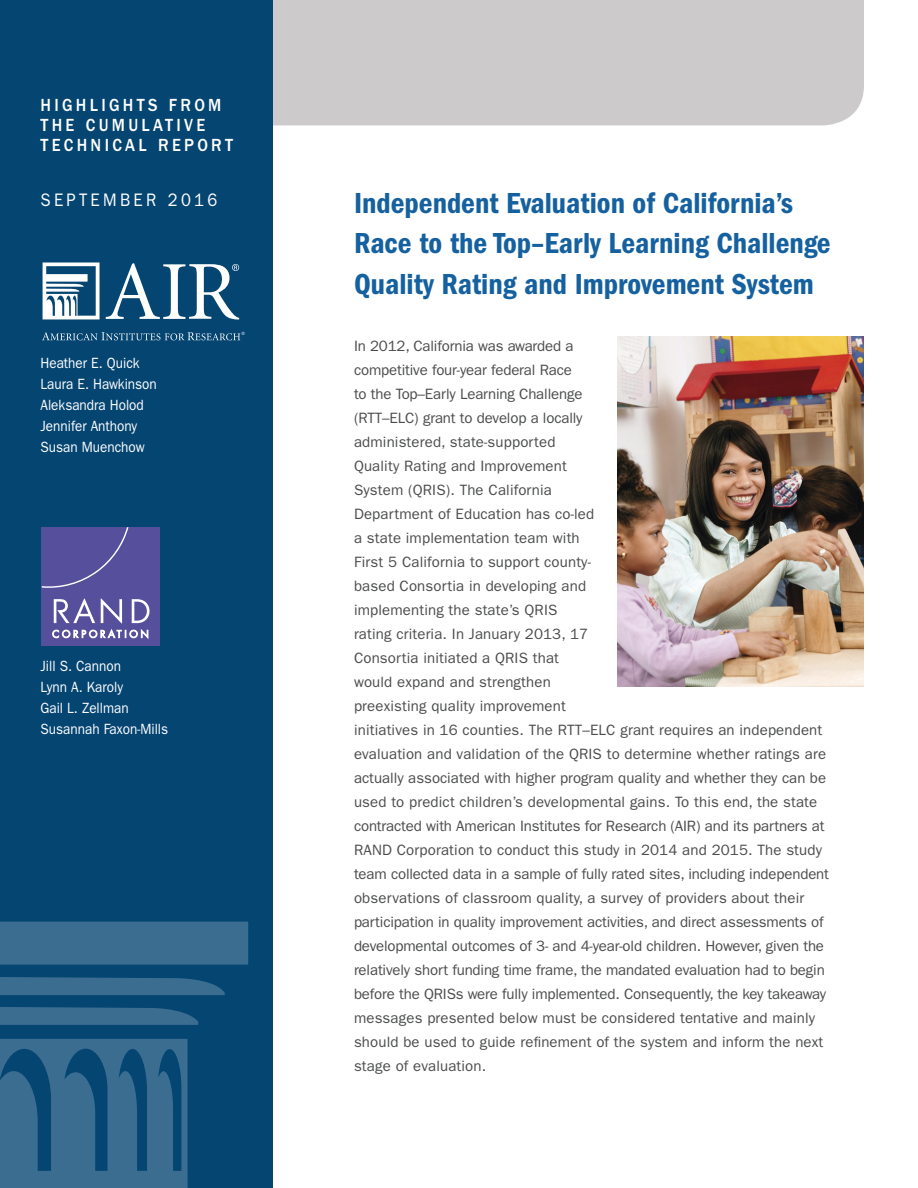
<style>
.page{position:relative;width:918px;height:1188px;background:#fff}
.page>*{position:absolute;margin:0;border:0;box-sizing:border-box;transform-origin:0 0}
.Title_1{font:30px/40.5px "ITC Franklin Gothic Std Dm Cd";color:#1561a0}
.t1{font:500 18.15px/19.8px "ITC Franklin Gothic Std";letter-spacing:.2em;color:#fff;scale:.91 1}
.t2{font:18.15px "ITC Franklin Gothic Std";letter-spacing:.2em;color:#fff;scale:.91 1}
.Paragraphs{font:15px/24px "ITC Franklin Gothic Std";letter-spacing:.01em;color:#4b4c4d}
.t3{font:14.85px/21px "ITC Franklin Gothic Std";color:#fff;scale:.91 1}
</style>
<div class="page">
<div style="left:273px;top:0;width:591px;height:125px;background:#cccacb"></div>
<div style="left:0;top:0;width:273px;height:1188px;background:#054572"></div>
<svg style="left:106px;top:263px;width:133px;height:57px"></svg>
<svg style="left:43px;top:263px;width:57px;height:56px"></svg>
<svg style="left:42px;top:332px;width:203px;height:8px"></svg>
<div style="left:42px;top:527px;width:118px;height:118px;background:#564f9c"></div>
<svg style="left:101px;top:599px;width:21px;height:24px"></svg>
<svg style="left:132px;top:599px;width:18px;height:24px"></svg>
<svg style="left:54px;top:599px;width:41px;height:24px"></svg>
<svg style="left:42px;top:527px;width:86px;height:61px"></svg>
<svg style="left:52px;top:629px;width:96px;height:10px"></svg>
<svg style="left:0;top:922px;width:248px;height:266px;fill:#3b6d90"></svg>
<img style="left:617px;top:336px;width:247px;height:350px">
<p class="t1" style="left:40px;top:96px;width:213px">HIGHLIGHTS FROM<br>THE CUMULATIVE<br>TECHNICAL REPORT</p>
<p class="t2" style="left:40px;top:189px;width:196px">SEPTEMBER 2016</p>
<p class="t3" style="left:40px;top:352px;width:129px">Heather E. Quick<br>Laura E. Hawkinson<br>Aleksandra Holod<br>Jennifer Anthony<br>Susan Muenchow</p>
<p class="t3" style="left:40px;top:655px;width:142px">Jill S. Cannon<br>Lynn A. Karoly<br>Gail L. Zellman<br>Susannah Faxon-Mills</p>
<p class="Title_1" style="left:354px;top:183px;width:478px">Independent Evaluation of California’s<br>Race to the Top–Early Learning Challenge<br>Quality Rating and Improvement System</p>
<p class="Paragraphs" style="left:354px;top:334px;width:477px">In 2012, California was awarded a<br>competitive four-year federal Race<br>to the Top–Early Learning Challenge<br>(RTT–ELC) grant to develop a locally<br>administered, state-supported<br>Quality Rating and Improvement<br>System (QRIS). The California<br>Department of Education has co-led<br>a state implementation team with<br>First 5 California to support county-<br>based Consortia in developing and<br>implementing the state’s QRIS<br>rating criteria. In January 2013, 17<br>Consortia initiated a QRIS that<br>would expand and strengthen<br>preexisting quality improvement<br>initiatives in 16 counties. The RTT–ELC grant requires an independent evaluation and validation of the QRIS to determine whether ratings are actually associated with higher program quality and whether they can be used to predict children’s developmental gains. To this end, the state contracted with American Institutes for Research (AIR) and its partners at RAND Corporation to conduct this study in 2014 and 2015. The study team collected data in a sample of fully rated sites, including independent observations of classroom quality, a survey of providers about their participation in quality improvement activities, and direct assessments of developmental outcomes of 3- and 4-year-old children. However, given the relatively short funding time frame, the mandated evaluation had to begin before the QRISs were fully implemented. Consequently, the key takeaway messages presented below must be considered tentative and mainly should be used to guide refinement of the system and inform the next stage of evaluation.</p>
</div>
